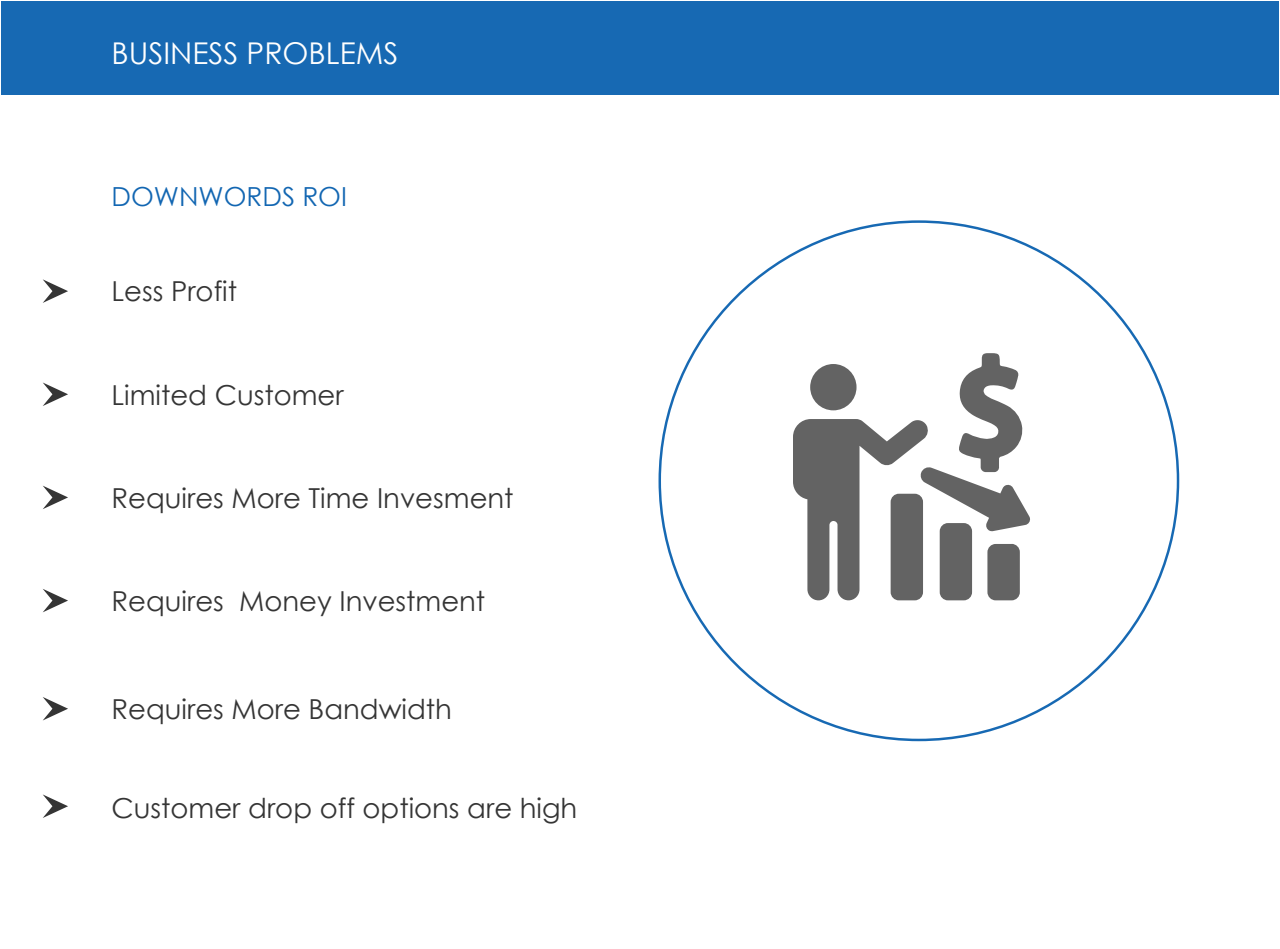
<style>
.page{position:relative;width:1280px;height:949px;background:#fff}
.page>*{position:absolute;margin:0;border:0;box-sizing:border-box;transform-origin:0 0}
.t1{font:30px "Century Gothic";color:#fff}
.t2{font:27.5px "Century Gothic";color:#353535}
.t3{font:26.25px "Century Gothic";color:#1266b2}
</style>
<div class="page">
<svg style="left:43px;top:279px;width:25px;height:24px"></svg>
<svg style="left:43px;top:382px;width:25px;height:24px"></svg>
<svg style="left:43px;top:486px;width:25px;height:23px"></svg>
<svg style="left:43px;top:589px;width:25px;height:23px"></svg>
<svg style="left:43px;top:697px;width:25px;height:23px"></svg>
<svg style="left:43px;top:794px;width:25px;height:24px"></svg>
<div style="left:1px;top:1px;width:1278px;height:93px;background:#1266b2"></div>
<svg style="left:793px;top:353px;width:237px;height:247px"></svg>
<p class="t1" style="left:112px;top:32px;width:288px">BUSINESS PROBLEMS</p>
<p class="t3" style="left:112px;top:178px;width:237px">DOWNWORDS ROI</p>
<p class="t2" style="left:112px;top:272px;width:127px">Less Profit</p>
<p class="t2" style="left:112px;top:375px;width:234px">Limited Customer</p>
<p class="t2" style="left:112px;top:479px;width:404px">Requires More Time Invesment</p>
<p class="t2" style="left:112px;top:582px;width:375px">Requires Money Investment</p>
<p class="t2" style="left:112px;top:690px;width:342px">Requires More Bandwidth</p>
<p class="t2" style="left:112px;top:789px;width:467px">Customer drop off options are high</p>
</div>
